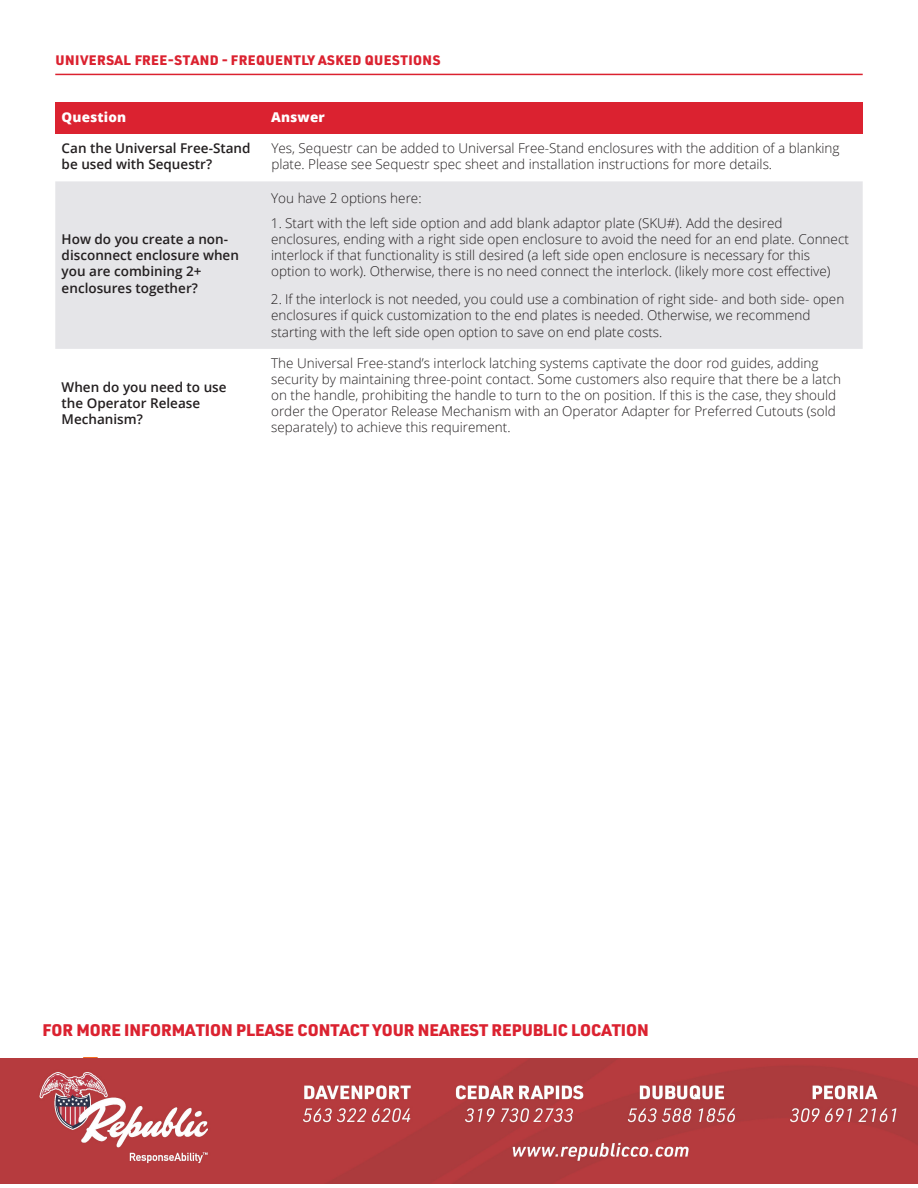
<style>
.page{position:relative;width:918px;height:1188px;background:#fff}
.page>*{position:absolute;margin:0;border:0;box-sizing:border-box;transform-origin:0 0}
.t1{font:900 16.5px "URWDIN";color:#db2230}
.table_text{font:300 13.5px/16.2px "Open Sans";color:#231f20}
.table_text-2{font:600 13.5px/16.2px "Open Sans";color:#231f20}
.sub_heading__level_1{font:900 13.5px "URWDIN";letter-spacing:.035em;color:#db2230}
.table_text__header{font:800 13.5px "Open Sans";letter-spacing:.01em;color:#fff}
</style>
<div class="page">
<div style="left:55px;top:103px;width:210px;height:31px;background:#db2230"></div>
<div style="left:265px;top:103px;width:598px;height:31px;background:#db2230"></div>
<div style="left:55px;top:181px;width:808px;height:168px;background:#e5e5e8"></div>
<hr style="left:55px;top:74px;width:808px;height:1px;background:#db2230">
<img style="left:0;top:1058px;width:918px;height:125px">
<p class="sub_heading__level_1" style="left:56px;top:51px;width:386px">UNIVERSAL FREE-STAND - FREQUENTLY ASKED QUESTIONS</p>
<p class="table_text__header" style="left:62px;top:107px;width:66px">Question</p>
<p class="table_text__header" style="left:271px;top:107px;width:55px">Answer</p>
<p class="table_text-2" style="left:62px;top:140px;width:190px">Can the Universal Free-Stand be used with Sequestr?</p>
<p class="table_text" style="left:271px;top:140px;width:570px">Yes, Sequestr can be added to Universal Free-Stand enclosures with the addition of a blanking plate. Please see Sequestr spec sheet and installation instructions for more details.</p>
<p class="table_text-2" style="left:62px;top:231px;width:179px">How do you create a non&shy;disconnect enclosure when you are combining 2+ enclosures together?</p>
<p class="table_text-2" style="left:62px;top:379px;width:166px">When do you need to use the Operator Release<br>Mechanism?</p>
<p class="table_text" style="left:271px;top:190px;width:152px">You have 2 options here:</p>
<p class="table_text" style="left:271px;top:215px;width:579px">1. Start with the left side option and add blank adaptor plate (SKU#). Add the desired enclosures, ending with a right side open enclosure to avoid the need for an end plate. Connect interlock if that functionality is still desired (a left side open enclosure is necessary for this option to work). Otherwise, there is no need connect the interlock. (likely more cost effective)</p>
<p class="table_text" style="left:271px;top:291px;width:575px">2. If the interlock is not needed, you could use a combination of right side- and both side- open enclosures if quick customization to the end plates is needed. Otherwise, we recommend starting with the left side open option to save on end plate costs.</p>
<p class="table_text" style="left:271px;top:354px;width:572px">The Universal Free-stand’s interlock latching systems captivate the door rod guides, adding security by maintaining three-point contact. Some customers also require that there be a latch on the handle, prohibiting the handle to turn to the on position. If this is the case, they should order the Operator Release Mechanism with an Operator Adapter for Preferred Cutouts (sold separately) to achieve this requirement.</p>
<p class="t1" style="left:43px;top:1018px;width:608px">FOR MORE INFORMATION PLEASE CONTACT YOUR NEAREST REPUBLIC LOCATION</p>
</div>
